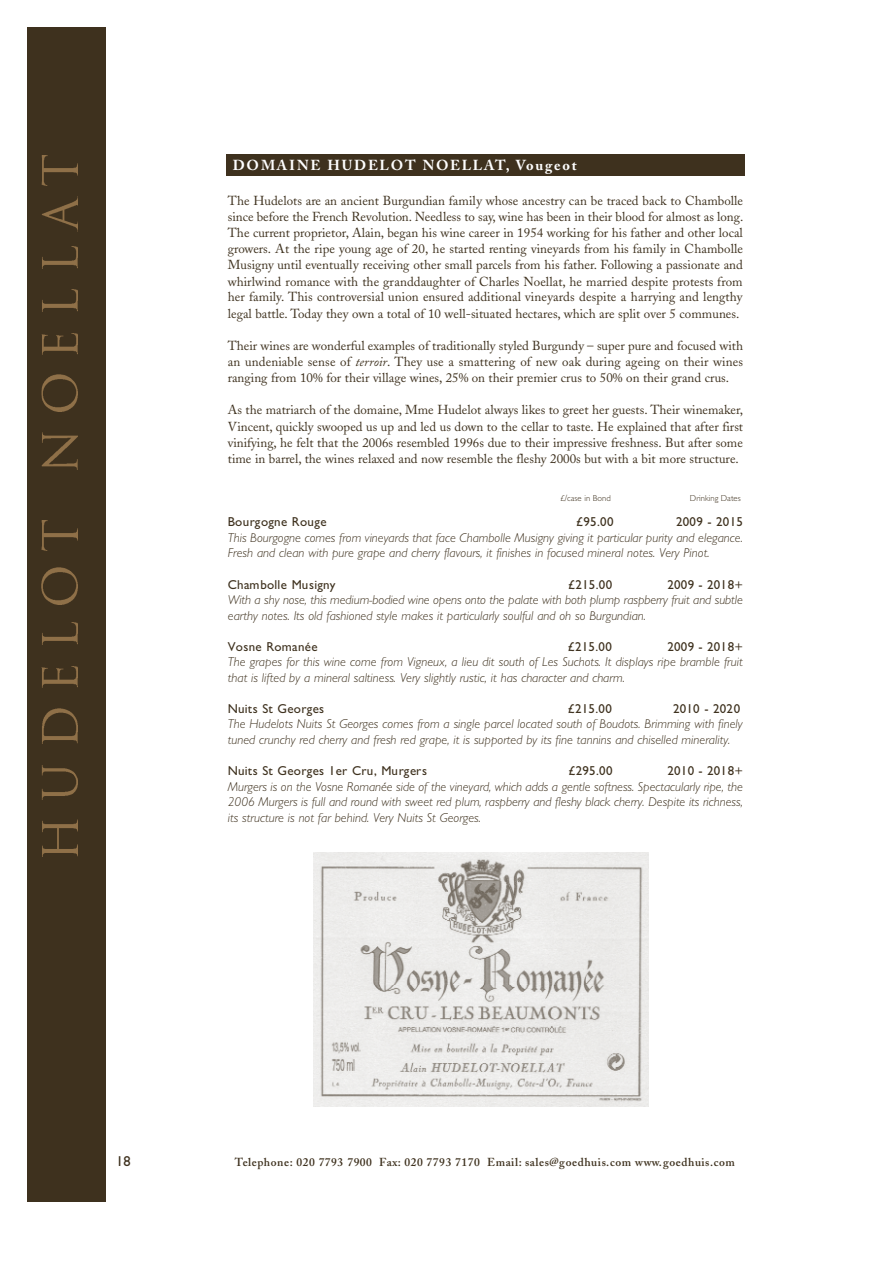
<style>
.page{position:relative;width:893px;height:1263px;background:#fff}
.page>*{position:absolute;margin:0;border:0;box-sizing:border-box;transform-origin:0 0}
.t1{font:700 14.4px "Adobe Caslon";letter-spacing:.115em;color:#fff}
.t2{font:14.4px "M Gill Sans";color:#3e311e}
.t3{font:12.9px/16.2px "Adobe Caslon";color:#3e311e;text-align:justify}
.t4{font:italic 300 12.9px/15.5px "M Gill Sans";color:#3e311e}
.t5{font:12.9px "M Gill Sans";letter-spacing:.02em;color:#3e311e}
.t6{font:600 11.55px "Adobe Caslon";letter-spacing:.05em;color:#3e311e}
.t7{font:300 8.7px "M Gill Sans";color:#3e311e}
.s1{font-style:italic}
</style>
<div class="page">
<div style="left:226px;top:154px;width:519px;height:22px;background:#3e311e"></div>
<div style="left:27px;top:27px;width:79px;height:1174px;background:#3e311e"></div>
<img style="left:42px;top:821px;width:35px;height:35px">
<img style="left:42px;top:765px;width:36px;height:35px">
<img style="left:42px;top:709px;width:35px;height:35px">
<img style="left:41px;top:667px;width:36px;height:20px">
<img style="left:42px;top:622px;width:35px;height:22px">
<img style="left:41px;top:567px;width:37px;height:37px">
<img style="left:41px;top:521px;width:36px;height:29px">
<img style="left:41px;top:433px;width:36px;height:36px">
<img style="left:41px;top:375px;width:37px;height:37px">
<img style="left:41px;top:334px;width:36px;height:20px">
<img style="left:42px;top:289px;width:35px;height:22px">
<img style="left:42px;top:247px;width:35px;height:22px">
<img style="left:42px;top:199px;width:35px;height:30px">
<img style="left:41px;top:156px;width:36px;height:29px">
<img style="left:313px;top:852px;width:335px;height:255px">
<p class="t1" style="left:233px;top:159px;width:345px">DOMAINE HU D ELOT NOELLAT, Vo u g e o t</p>
<p class="t3" style="left:228px;top:194px;width:517px">The Hudelots are an ancient Burgundian family whose ancestry can be traced back to Chambolle since before the French Revolution. Needless to say, wine has been in their blood for almost as long.<br>The current proprietor, Alain, began his wine career in 1954 working for his father and other local growers. At the ripe young age of 20, he started renting vineyards from his family in Chambolle Musigny until eventually receiving other small parcels from his father. Following a passionate and whirlwind romance with the granddaughter of Charles Noellat, he married despite protests from her family. This controversial union ensured additional vineyards despite a harrying and lengthy legal battle. Today they own a total of 10 well-situated hectares, which are split over 5 communes.</p>
<p class="t3" style="left:228px;top:339px;width:517px">Their wines are wonderful examples of traditionally styled Burgundy – super pure and focused with an undeniable sense of <span class="s1">terroir</span>. They use a smattering of new oak during ageing on their wines ranging from 10% for their village wines, 25% on their premier crus to 50% on their grand crus.</p>
<p class="t3" style="left:228px;top:403px;width:516px">As the matriarch of the domaine, Mme Hudelot always likes to greet her guests. Their winemaker, Vincent, quickly swooped us up and led us down to the cellar to taste. He explained that after first vinifying, he felt that the 2006s resembled 1996s due to their impressive freshness. But after some time in barrel, the wines relaxed and now resemble the fleshy 2000s but with a bit more structure.</p>
<p class="t7" style="left:560px;top:494px;width:52px">£/case in Bond</p>
<p class="t7" style="left:690px;top:494px;width:52px">Drinking Dates</p>
<p class="t5" style="left:228px;top:516px;width:100px">Bourgogne Rouge</p>
<p class="t5" style="left:576px;top:516px;width:39px">£ 9 5 .0 0</p>
<p class="t5" style="left:676px;top:516px;width:68px">2009 - 2015</p>
<p class="t4" style="left:228px;top:530px;width:516px">This Bourgogne comes from vineyards that face Chambolle Musigny giving it particular purity and elegance.<br>Fresh and clean with pure grape and cherry flavours, it finishes in focused mineral notes. Very Pinot.</p>
<p class="t5" style="left:228px;top:579px;width:109px">Chambolle Musigny</p>
<p class="t5" style="left:568px;top:579px;width:46px">£ 2 1 5 .0 0</p>
<p class="t5" style="left:667px;top:579px;width:77px">2009 - 2018+</p>
<p class="t4" style="left:228px;top:593px;width:516px">With a shy nose, this medium-bodied wine opens onto the palate with both plump raspberry fruit and subtle earthy notes. Its old fashioned style makes it particularly soulful and oh so Burgundian.</p>
<p class="t5" style="left:228px;top:641px;width:91px">Vosne Romanée</p>
<p class="t5" style="left:567px;top:641px;width:46px">£ 2 1 5 .0 0</p>
<p class="t5" style="left:667px;top:641px;width:77px">2009 - 2018+</p>
<p class="t4" style="left:228px;top:655px;width:516px">The grapes for this wine come from Vigneux, a lieu dit south of Les Suchots. It displays ripe bramble fruit that is lifted by a mineral saltiness. Very slightly rustic, it has character and charm.</p>
<p class="t5" style="left:228px;top:703px;width:98px">Nuits St Georges</p>
<p class="t5" style="left:567px;top:703px;width:46px">£ 2 1 5 .0 0</p>
<p class="t5" style="left:673px;top:703px;width:69px">2010 - 2020</p>
<p class="t4" style="left:228px;top:717px;width:516px;line-height:15.9px">The Hudelots Nuits St Georges comes from a single parcel located south of Boudots. Brimming with finely tuned crunchy red cherry and fresh red grape, it is supported by its fine tannins and chiselled minerality.</p>
<p class="t5" style="left:228px;top:765px;width:201px">Nuits St Georges 1er Cru, Murgers</p>
<p class="t5" style="left:568px;top:765px;width:46px">£ 2 9 5 .0 0</p>
<p class="t5" style="left:667px;top:765px;width:77px">2010 - 2018+</p>
<p class="t4" style="left:228px;top:779px;width:516px;text-align:justify">Murgers is on the Vosne Romanée side of the vineyard, which adds a gentle softness. Spectacularly ripe, the 2006 Murgers is full and round with sweet red plum, raspberry and fleshy black cherry. Despite its richness, its structure is not far behind. Very Nuits St Georges.</p>
<p class="t2" style="left:116px;top:1155px;width:16px">18</p>
<p class="t6" style="left:235px;top:1157px;width:501px">Te l e p h o n e : 020 7793 7900 Fa x : 020 7793 7170 Email: s a l e s @ goedhuis.com www. go e d h u i s . c o m</p>
</div>
